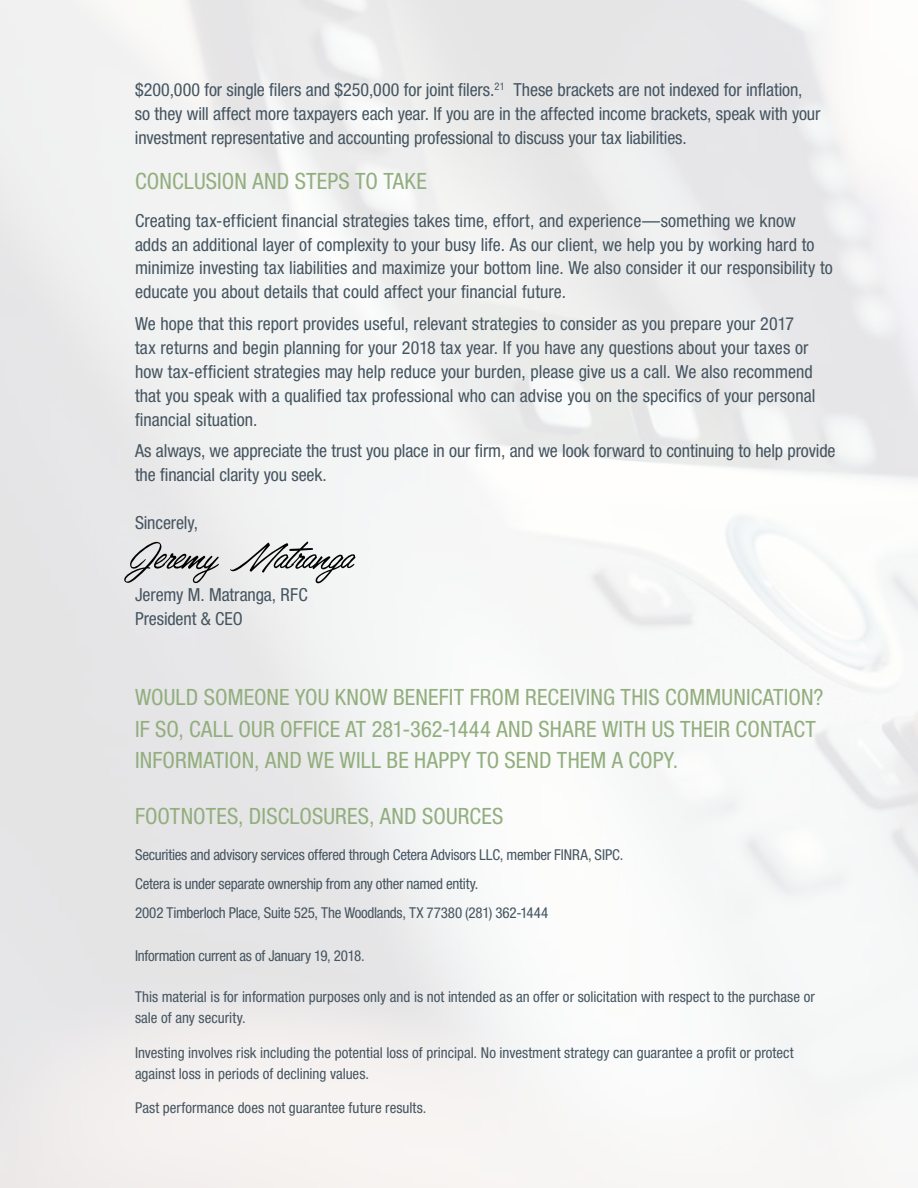
<style>
.page{position:relative;width:918px;height:1188px;background:#fff}
.page>*{position:absolute;margin:0;border:0;box-sizing:border-box;transform-origin:0 0}
.t1{font:50.85px "Lisbon Script";letter-spacing:-.01em;color:#000}
.t2{font:condensed 22.5px/31.5px "Helvetica Neue LT Std";letter-spacing:.005em;color:#92ae7e}
.t3{font:condensed 18px/24px "Helvetica Neue LT Std";color:#455560}
.t4{font:condensed 15px/29.2px "Helvetica Neue LT Std";letter-spacing:-.005em;color:#455560}
</style>
<div class="page">
<p class="t3" style="left:135px;top:78px;width:687px">$200,000 for single filers and $250,000 for joint filers.<sup>21</sup> These brackets are not indexed for inflation, so they will affect more taxpayers each year. If you are in the affected income brackets, speak with your investment representative and accounting professional to discuss your tax liabilities.</p>
<p class="t2" style="left:135px;top:165px;width:293px">CONCLUSION AND STEPS TO TAKE</p>
<p class="t3" style="left:135px;top:208px;width:699px">Creating tax-efficient financial strategies takes time, effort, and experience—something we know<br>adds an additional layer of complexity to your busy life. As our client, we help you by working hard to minimize investing tax liabilities and maximize your bottom line. We also consider it our responsibility to educate you about details that could affect your financial future.</p>
<p class="t3" style="left:135px;top:312px;width:682px">We hope that this report provides useful, relevant strategies to consider as you prepare your 2017 tax returns and begin planning for your 2018 tax year. If you have any questions about your taxes or how tax-efficient strategies may help reduce your burden, please give us a call. We also recommend that you speak with a qualified tax professional who can advise you on the specifics of your personal financial situation.</p>
<p class="t3" style="left:135px;top:439px;width:702px">As always, we appreciate the trust you place in our firm, and we look forward to continuing to help provide the financial clarity you seek.</p>
<p class="t3" style="left:135px;top:511px;width:65px">Sincerely,</p>
<h1 class="t1" style="left:130px;top:530px;width:225px">Jeremy Matranga</h1>
<p class="t3" style="left:135px;top:583px;width:174px">Jeremy M. Matranga, RFC<br>President &amp; CEO</p>
<p class="t2" style="left:135px;top:681px;width:690px">WOULD SOMEONE YOU KNOW BENEFIT FROM RECEIVING THIS COMMUNICATION?<br>IF SO, CALL OUR OFFICE AT 281-362-1444 AND SHARE WITH US THEIR CONTACT<br>INFORMATION, AND WE WILL BE HAPPY TO SEND THEM A COPY.</p>
<p class="t2" style="left:135px;top:800px;width:370px">FOOTNOTES, DISCLOSURES, AND SOURCES</p>
<p class="t4" style="left:135px;top:840px;width:490px">Securities and advisory services offered through Cetera Advisors LLC, member FINRA, SIPC.<br>Cetera is under separate ownership from any other named entity.<br>2002 Timberloch Place, Suite 525, The Woodlands, TX 77380 (281) 362-1444</p>
<p class="t4" style="left:135px;top:941px;width:231px">Information current as of January 19, 2018.</p>
<p class="t4" style="left:135px;top:986px;width:681px;line-height:21px">This material is for information purposes only and is not intended as an offer or solicitation with respect to the purchase or sale of any security.</p>
<p class="t4" style="left:135px;top:1042px;width:660px;line-height:21px">Investing involves risk including the potential loss of principal. No investment strategy can guarantee a profit or protect against loss in periods of declining values.</p>
<p class="t4" style="left:135px;top:1093px;width:293px">Past performance does not guarantee future results.</p>
</div>
